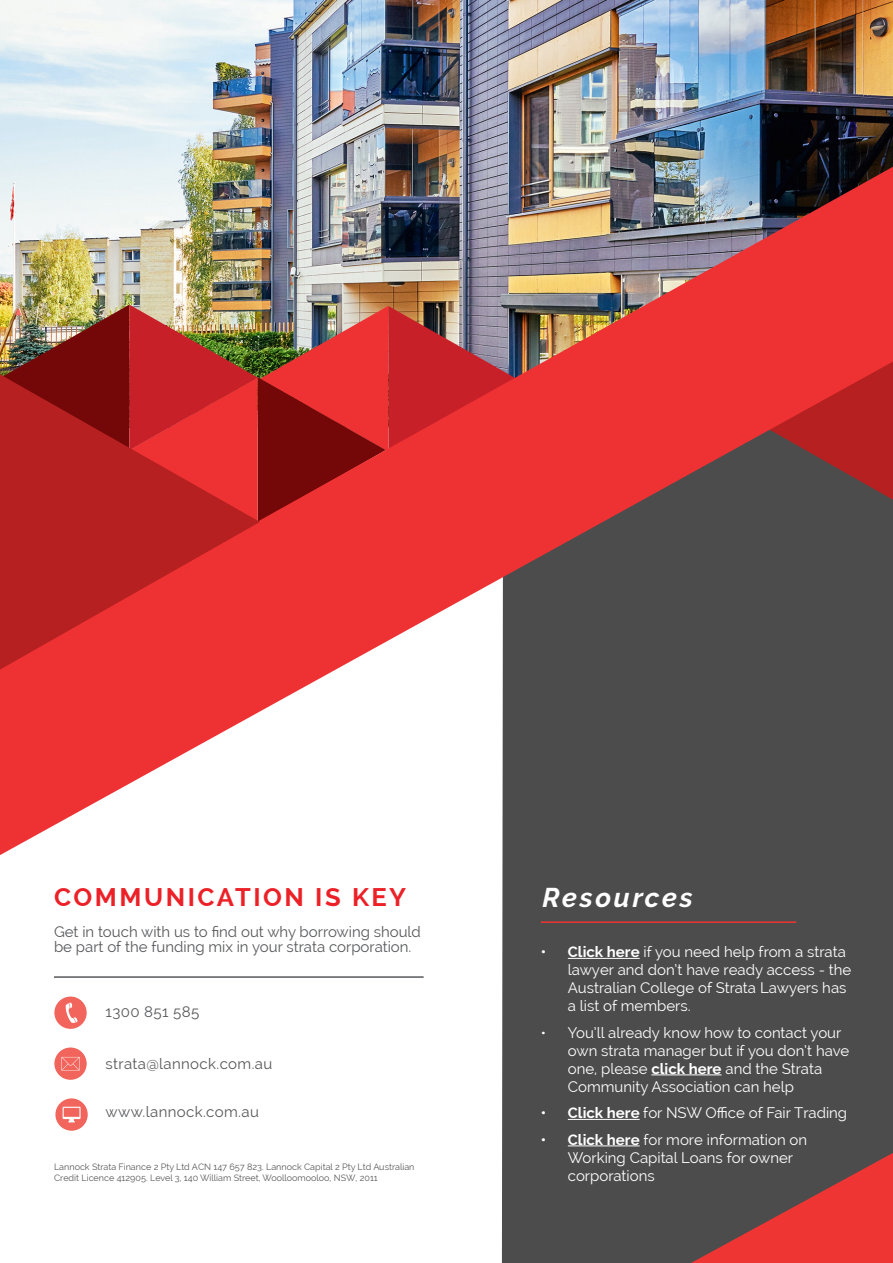
<style>
.page{position:relative;width:893px;height:1263px;background:#fff}
.page>*{position:absolute;margin:0;border:0;box-sizing:border-box;transform-origin:0 0}
.t1{font:italic 700 27px "Raleway";letter-spacing:.1em;color:#fff}
.t2{font:700 25.5px "Raleway";letter-spacing:.1em;color:#ec2128}
.t3{font:15px/18px "Raleway";color:#fff}
.t4{font:15px/15px "Raleway";color:#58595b}
.t5{font:15px "Raleway";letter-spacing:.025em;color:#58595b}
.t6{font:9px/10.8px "Raleway";color:#58595b}
.s1{font-weight:700}
</style>
<div class="page">
<svg style="left:502px;top:855px;width:391px;height:408px;background:#574a4a"></svg>
<hr style="left:541px;top:921px;width:255px;height:2px;background:#ee3534">
<hr style="left:568px;top:958px;width:72px;height:1px;background:#fff">
<hr style="left:651px;top:1074px;width:71px;height:1px;background:#fff">
<hr style="left:568px;top:1119px;width:72px;height:1px;background:#fff">
<hr style="left:568px;top:1145px;width:72px;height:1px;background:#fff">
<img style="left:0;top:0;width:893px;height:167px">
<img style="left:0;top:167px;width:893px;height:688px">
<hr style="left:54px;top:976px;width:370px;height:2px;background:#58595b">
<div style="left:54px;top:996px;width:33px;height:33px;background:#f1655c;border-radius:50%"></div>
<div style="left:54px;top:1047px;width:33px;height:33px;background:#f1655c;border-radius:50%"></div>
<svg style="left:66px;top:1003px;width:12px;height:20px"></svg>
<svg style="left:61px;top:1057px;width:19px;height:13px"></svg>
<img style="left:0;top:305px;width:517px;height:218px">
<svg style="left:0;top:374px;width:260px;height:295px;background:#c72525"></svg>
<svg style="left:55px;top:1098px;width:33px;height:33px"></svg>
<svg style="left:63px;top:1107px;width:18px;height:15px"></svg>
<p class="t2" style="left:54px;top:882px;width:353px">COMMUNICATION IS KEY</p>
<p class="t4" style="left:54px;top:924px;width:368px">Get in touch with us to find out why borrowing should be part of the funding mix in your strata corporation.</p>
<p class="t5" style="left:106px;top:1003px;width:95px">1300 851 585</p>
<p class="t5" style="left:106px;top:1055px;width:168px">strata@lannock.com.au</p>
<p class="t5" style="left:106px;top:1103px;width:155px">www.lannock.com.au</p>
<p class="t6" style="left:54px;top:1161px;width:362px">Lannock Strata Finance 2 Pty Ltd ACN 147 657 823. Lannock Capital 2 Pty Ltd Australian<br>Credit Licence 412905. Level 3, 140 William Street, Woolloomooloo, NSW, 2011</p>
<p class="t1" style="left:542px;top:882px;width:152px">Resources</p>
<p class="t3" style="left:568px;top:943px;width:285px;text-indent:-27px"><span class="s1">• Click here</span> if you need help from a strata lawyer and don’t have ready access - the Australian College of Strata Lawyers has a list of members.</p>
<p class="t3" style="left:568px;top:1023px;width:283px;text-indent:-27px">• You’ll already know how to contact your own strata manager but if you don’t have one, please <span class="s1">click here</span> and the Strata Community Association can help</p>
<p class="t3" style="left:541px;top:1104px;width:308px"><span class="s1">• Click here</span> for NSW Office of Fair Trading</p>
<p class="t3" style="left:568px;top:1130px;width:241px;text-indent:-27px"><span class="s1">• Click here</span> for more information on<br>Working Capital Loans for owner corporations</p>
</div>
